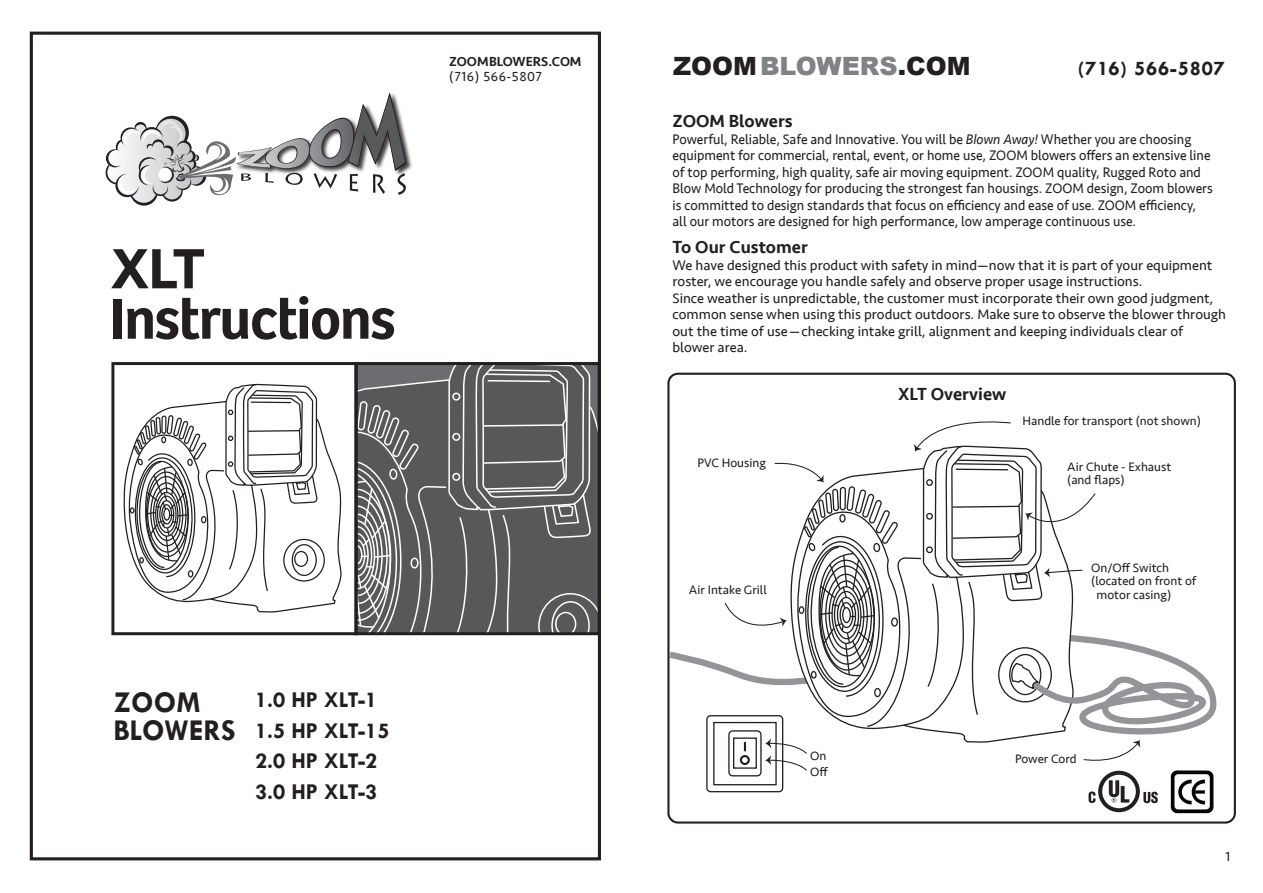
<style>
.page{position:relative;width:1263px;height:893px;background:#fff}
.page>*{position:absolute;margin:0;border:0;box-sizing:border-box;transform-origin:0 0}
.t1{font:600 58.8px/50.4px "Bree";letter-spacing:-.02em;color:#231f20}
.t2{font:700 30.45px/27.9px "Tw Cen";color:#231f20}
.t3{font:900 25.2px "Arial";color:#231f20}
.t4{font:700 22.8px/30.5px "Tw Cen";color:#231f20}
.t5{font:700 21px "Tw Cen";letter-spacing:.04em;color:#231f20}
.t6{font:500 18px "Seravek";color:#231f20}
.t7{font:14.25px/16.5px "Seravek";color:#231f20;scale:.95 1}
.t8{font:14.25px/16.5px "Seravek";color:#231f20}
.t9{font:500 13.5px "Seravek";color:#231f20}
.t10{font:13.5px "Seravek";letter-spacing:.04em;color:#231f20}
.t11{font:12.6px/15.1px "Seravek";color:#231f20}
.s1{color:#808285}
.s2{font-style:italic}
</style>
<div class="page">
<svg style="left:670px;top:651px;width:547px;height:83px"></svg>
<img style="left:389px;top:92px;width:23px;height:80px">
<svg style="left:106px;top:93px;width:300px;height:113px"></svg>
<div style="left:713px;top:722px;width:64px;height:63px;background:#fff;border:1px solid #231f20"></div>
<div style="left:706px;top:715px;width:77px;height:77px;border:1px solid #231f20;border-radius:4px"></div>
<svg style="left:724px;top:372px;width:434px;height:452px"></svg>
<img style="left:1170px;top:770px;width:44px;height:44px">
<svg style="left:123px;top:383px;width:220px;height:478px"></svg>
<div style="left:294px;top:551px;width:14px;height:16px;border:1px solid #231f20;border-radius:50%"></div>
<svg style="left:358px;top:366px;width:239px;height:265px;background:#6b6c6d"></svg>
<div style="left:111px;top:362px;width:247px;height:273px;border:3px solid #231f20"></div>
<div style="left:354px;top:362px;width:247px;height:273px;border:3px solid #231f20"></div>
<p class="t9" style="left:449px;top:53px;width:134px">ZOOMBLOWERS.COM</p>
<p class="t10" style="left:449px;top:66px;width:94px">(716) 566-5807</p>
<h1 class="t1" style="left:109px;top:239px;width:288px">XLT<br>Instructions</h1>
<h2 class="t2" style="left:113px;top:688px;width:124px">ZOOM<br>BLOWERS</h2>
<h3 class="t4" style="left:255px;top:684px;width:136px">1.0 HP XLT-1<br>1.5 HP XLT-15<br>2.0 HP XLT-2<br>3.0 HP XLT-3</h3>
<h3 class="t3" style="left:673px;top:47px;width:299px">ZOOM<span class="s1">BLOWERS</span>.COM</h3>
<h3 class="t5" style="left:1078px;top:55px;width:148px">(716) 566-5807</h3>
<p class="t6" style="left:672px;top:110px;width:122px">ZOOM Blowers</p>
<p class="t7" style="left:672px;top:131px;width:570px">Powerful, Reliable, Safe and Innovative. You will be <span class="s2">Blown Away!</span> Whether you are choosing equipment for commercial, rental, event, or home use, ZOOM blowers offers an extensive line of top performing, high quality, safe air moving equipment. ZOOM quality, Rugged Roto and Blow Mold Technology for producing the strongest fan housings. ZOOM design, Zoom blowers is committed to design standards that focus on efficiency and ease of use. ZOOM efficiency, all our motors are designed for high performance, low amperage continuous use.</p>
<p class="t6" style="left:672px;top:236px;width:137px">To Our Customer</p>
<p class="t8" style="left:672px;top:257px;width:555px">We have designed this product with safety in mind—now that it is part of your equipment roster, we encourage you handle safely and observe proper usage instructions.<br>Since weather is unpredictable, the customer must incorporate their own good judgment, common sense when using this product outdoors. Make sure to observe the blower through out the time of use—checking intake grill, alignment and keeping individuals clear of blower area.</p>
<p class="t11" style="left:697px;top:455px;width:70px">PVC Housing</p>
<p class="t11" style="left:689px;top:582px;width:79px">Air Intake Grill</p>
<p class="t11" style="left:810px;top:749px;width:19px">On<br>Off</p>
<p class="t6" style="left:898px;top:382px;width:110px">XLT Overview</p>
<p class="t11" style="left:1022px;top:414px;width:180px">Handle for transport (not shown)</p>
<p class="t11" style="left:1067px;top:460px;width:106px;line-height:13.6px">Air Chute - Exhaust (and flaps)</p>
<p class="t11" style="left:1091px;top:560px;width:79px">On/Off Switch</p>
<p class="t11" style="left:1091px;top:573px;width:107px">(located on front of</p>
<p class="t11" style="left:1096px;top:587px;width:76px">motor casing)</p>
<p class="t11" style="left:1015px;top:751px;width:63px">Power Cord</p>
<p class="t10" style="left:1225px;top:846px;width:6px">1</p>
</div>
